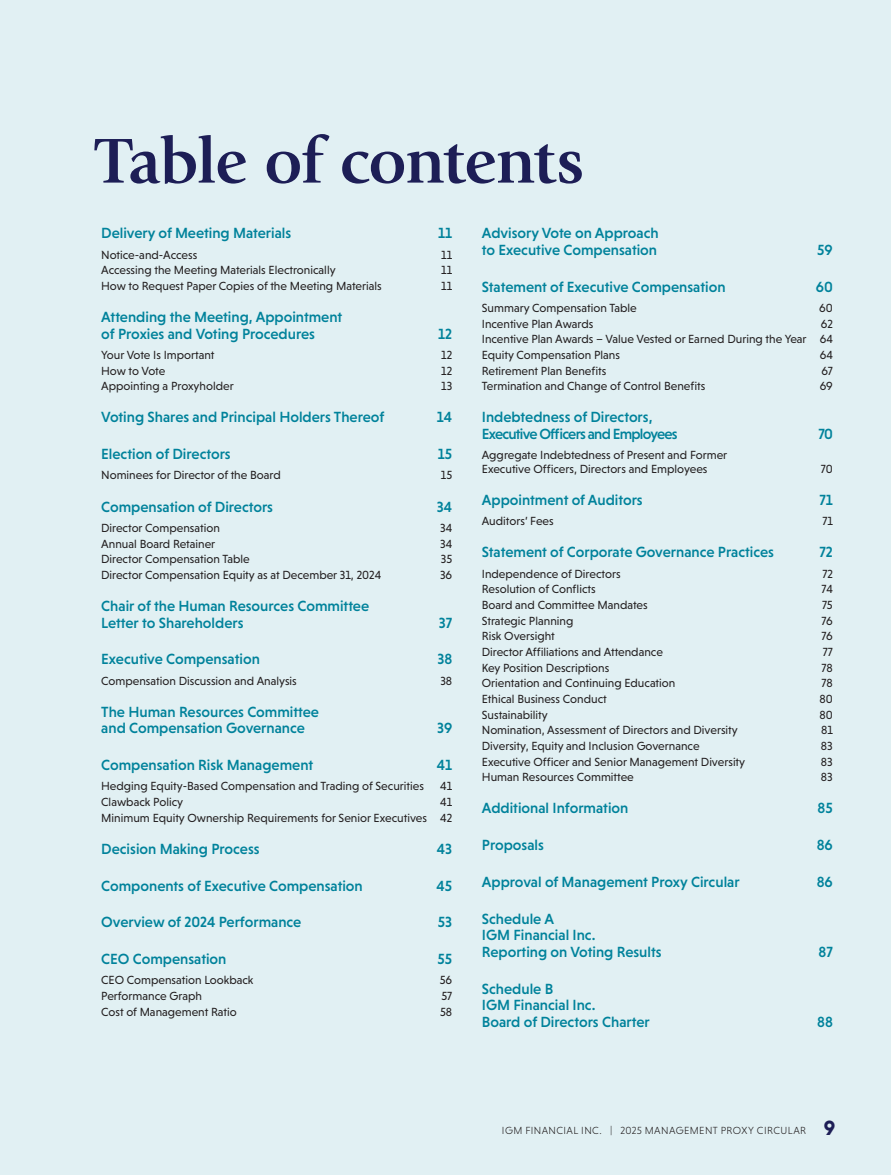
<style>
.page{position:relative;width:891px;height:1175px;background:#fff}
.page>*{position:absolute;margin:0;border:0;box-sizing:border-box;transform-origin:0 0}
.H1_-_Blue{font:700 66px "Giovanni Std";letter-spacing:-.03em;color:#1d1e56}
.TOC_title{font:500 15px/16.5px "Niveau Grotesk";color:#00829b}
.TOC_title-2{font:500 15px/16.5px "Niveau Grotesk";letter-spacing:-.05em;color:#00829b}
.t1{font:12px/13.5px "Niveau Grotesk";color:#231f20}
.t2{font:300 10.5px "Niveau Grotesk";letter-spacing:.035em;color:#231f20}
.s1{font-weight:700;font-size:21px;color:#1d1e56}
</style>
<div class="page">
<div style="left:0;top:0;width:891px;height:1174px;background:#e1f0f3"></div>
<p class="H1_-_Blue" style="left:95px;top:123px;width:490px">Table of contents</p>
<p class="TOC_title" style="left:101px;top:225px;width:192px">Delivery of Meeting Materials</p>
<p class="TOC_title" style="left:438px;top:225px;width:16px">11</p>
<p class="t1" style="left:101px;top:248px;width:98px">Notice-and-Access</p>
<p class="t1" style="left:441px;top:248px;width:12px">11</p>
<p class="t1" style="left:101px;top:263px;width:236px">Accessing the Meeting Materials Electronically</p>
<p class="t1" style="left:441px;top:263px;width:12px">11</p>
<p class="t1" style="left:101px;top:279px;width:282px">How to Request Paper Copies of the Meeting Materials</p>
<p class="t1" style="left:441px;top:279px;width:12px">11</p>
<p class="TOC_title" style="left:101px;top:309px;width:243px">Attending the Meeting, Appointment of Proxies and Voting Procedures</p>
<p class="TOC_title" style="left:438px;top:325px;width:15px">12</p>
<p class="t1" style="left:101px;top:348px;width:115px">Your Vote Is Important</p>
<p class="t1" style="left:441px;top:348px;width:13px">12</p>
<p class="t1" style="left:101px;top:364px;width:65px">How to Vote</p>
<p class="t1" style="left:441px;top:364px;width:13px">12</p>
<p class="t1" style="left:101px;top:379px;width:134px">Appointing a Proxyholder</p>
<p class="t1" style="left:441px;top:379px;width:13px">13</p>
<p class="TOC_title" style="left:101px;top:409px;width:285px">Voting Shares and Principal Holders Thereof</p>
<p class="TOC_title" style="left:437px;top:409px;width:17px">14</p>
<p class="TOC_title" style="left:101px;top:446px;width:131px">Election of Directors</p>
<p class="TOC_title" style="left:438px;top:446px;width:16px">15</p>
<p class="t1" style="left:101px;top:468px;width:181px">Nominees for Director of the Board</p>
<p class="t1" style="left:441px;top:468px;width:13px">15</p>
<p class="TOC_title" style="left:101px;top:498px;width:173px">Compensation of Directors</p>
<p class="TOC_title" style="left:437px;top:498px;width:17px">34</p>
<p class="t1" style="left:101px;top:521px;width:120px">Director Compensation</p>
<p class="t1" style="left:440px;top:521px;width:14px">34</p>
<p class="t1" style="left:101px;top:536px;width:116px">Annual Board Retainer</p>
<p class="t1" style="left:440px;top:536px;width:14px">34</p>
<p class="t1" style="left:101px;top:552px;width:150px">Director Compensation Table</p>
<p class="t1" style="left:441px;top:552px;width:13px">35</p>
<p class="t1" style="left:101px;top:568px;width:282px">Director Compensation Equity as at December 31, 2024</p>
<p class="t1" style="left:440px;top:568px;width:14px">36</p>
<p class="TOC_title" style="left:101px;top:597px;width:269px">Chair of the Human Resources Committee<br>Letter to Shareholders</p>
<p class="TOC_title" style="left:439px;top:614px;width:15px">37</p>
<p class="TOC_title" style="left:101px;top:651px;width:160px">Executive Compensation</p>
<p class="TOC_title" style="left:437px;top:651px;width:16px">38</p>
<p class="t1" style="left:101px;top:673px;width:197px">Compensation Discussion and Analysis</p>
<p class="t1" style="left:440px;top:673px;width:13px">38</p>
<p class="TOC_title" style="left:101px;top:703px;width:219px">The Human Resources Committee and Compensation Governance</p>
<p class="TOC_title" style="left:437px;top:720px;width:17px">39</p>
<p class="TOC_title" style="left:101px;top:756px;width:213px">Compensation Risk Management</p>
<p class="TOC_title" style="left:437px;top:756px;width:17px">41</p>
<p class="t1" style="left:101px;top:779px;width:324px">Hedging Equity-Based Compensation and Trading of Securities</p>
<p class="t1" style="left:440px;top:779px;width:14px">41</p>
<p class="t1" style="left:101px;top:795px;width:83px">Clawback Policy</p>
<p class="t1" style="left:440px;top:795px;width:14px">41</p>
<p class="t1" style="left:101px;top:810px;width:352px">Minimum Equity Ownership Requirements for Senior Executives 42</p>
<p class="TOC_title" style="left:101px;top:840px;width:160px">Decision Making Process</p>
<p class="TOC_title" style="left:437px;top:840px;width:17px">43</p>
<p class="TOC_title" style="left:101px;top:877px;width:263px">Components of Executive Compensation</p>
<p class="TOC_title" style="left:437px;top:877px;width:17px">45</p>
<p class="TOC_title" style="left:101px;top:913px;width:202px">Overview of 2024 Performance</p>
<p class="TOC_title" style="left:438px;top:913px;width:16px">53</p>
<p class="TOC_title" style="left:101px;top:950px;width:127px">CEO Compensation</p>
<p class="TOC_title" style="left:437px;top:950px;width:16px">55</p>
<p class="t1" style="left:101px;top:973px;width:154px">CEO Compensation Lookback</p>
<p class="t1" style="left:440px;top:973px;width:14px">56</p>
<p class="t1" style="left:101px;top:989px;width:102px">Performance Graph</p>
<p class="t1" style="left:441px;top:989px;width:12px">57</p>
<p class="t1" style="left:101px;top:1004px;width:137px">Cost of Management Ratio</p>
<p class="t1" style="left:440px;top:1004px;width:14px">58</p>
<p class="TOC_title" style="left:482px;top:225px;width:178px">Advisory Vote on Approach to Executive Compensation</p>
<p class="TOC_title" style="left:817px;top:241px;width:17px">59</p>
<p class="TOC_title" style="left:482px;top:278px;width:245px">Statement of Executive Compensation</p>
<p class="TOC_title" style="left:816px;top:278px;width:19px">60</p>
<p class="t1" style="left:482px;top:301px;width:156px">Summary Compensation Table</p>
<p class="t1" style="left:819px;top:301px;width:15px">60</p>
<p class="t1" style="left:482px;top:317px;width:113px">Incentive Plan Awards</p>
<p class="t1" style="left:821px;top:317px;width:14px">62</p>
<p class="t1" style="left:482px;top:332px;width:352px">Incentive Plan Awards – Value Vested or Earned During the Year 64</p>
<p class="t1" style="left:482px;top:348px;width:140px">Equity Compensation Plans</p>
<p class="t1" style="left:820px;top:348px;width:15px">64</p>
<p class="t1" style="left:482px;top:364px;width:126px">Retirement Plan Benefits</p>
<p class="t1" style="left:821px;top:364px;width:13px">67</p>
<p class="t1" style="left:482px;top:379px;width:225px">Termination and Change of Control Benefits</p>
<p class="t1" style="left:820px;top:379px;width:15px">69</p>
<p class="TOC_title-2" style="left:482px;top:409px;width:197px">Indebtedness of Directors,<br>Executive Officers and Employees</p>
<p class="TOC_title" style="left:818px;top:425px;width:16px">70</p>
<p class="t1" style="left:482px;top:448px;width:247px">Aggregate Indebtedness of Present and Former<br>Executive Officers, Directors and Employees</p>
<p class="t1" style="left:821px;top:462px;width:13px">70</p>
<p class="TOC_title" style="left:482px;top:491px;width:162px">Appointment of Auditors</p>
<p class="TOC_title" style="left:819px;top:491px;width:15px">71</p>
<p class="t1" style="left:482px;top:514px;width:73px">Auditors’ Fees</p>
<p class="t1" style="left:822px;top:514px;width:12px">71</p>
<p class="TOC_title" style="left:482px;top:544px;width:294px">Statement of Corporate Governance Practices</p>
<p class="TOC_title" style="left:820px;top:544px;width:15px">72</p>
<p class="t1" style="left:482px;top:566px;width:140px">Independence of Directors</p>
<p class="t1" style="left:822px;top:566px;width:12px">72</p>
<p class="t1" style="left:482px;top:582px;width:115px">Resolution of Conflicts</p>
<p class="t1" style="left:822px;top:582px;width:13px">74</p>
<p class="t1" style="left:482px;top:598px;width:167px">Board and Committee Mandates</p>
<p class="t1" style="left:822px;top:598px;width:12px">75</p>
<p class="t1" style="left:482px;top:613px;width:93px">Strategic Planning</p>
<p class="t1" style="left:822px;top:613px;width:13px">76</p>
<p class="t1" style="left:482px;top:629px;width:74px">Risk Oversight</p>
<p class="t1" style="left:822px;top:629px;width:13px">76</p>
<p class="t1" style="left:482px;top:645px;width:183px">Director Affiliations and Attendance</p>
<p class="t1" style="left:823px;top:645px;width:11px">77</p>
<p class="t1" style="left:482px;top:660px;width:129px">Key Position Descriptions</p>
<p class="t1" style="left:822px;top:660px;width:13px">78</p>
<p class="t1" style="left:482px;top:676px;width:195px">Orientation and Continuing Education</p>
<p class="t1" style="left:822px;top:676px;width:13px">78</p>
<p class="t1" style="left:482px;top:692px;width:127px">Ethical Business Conduct</p>
<p class="t1" style="left:820px;top:692px;width:15px">80</p>
<p class="t1" style="left:482px;top:707px;width:67px">Sustainability</p>
<p class="t1" style="left:820px;top:707px;width:15px">80</p>
<p class="t1" style="left:482px;top:723px;width:258px">Nomination, Assessment of Directors and Diversity</p>
<p class="t1" style="left:821px;top:723px;width:13px">81</p>
<p class="t1" style="left:482px;top:739px;width:219px">Diversity, Equity and Inclusion Governance</p>
<p class="t1" style="left:821px;top:739px;width:13px">83</p>
<p class="t1" style="left:482px;top:754px;width:265px">Executive Officer and Senior Management Diversity</p>
<p class="t1" style="left:821px;top:754px;width:13px">83</p>
<p class="t1" style="left:482px;top:770px;width:153px">Human Resources Committee</p>
<p class="t1" style="left:821px;top:770px;width:13px">83</p>
<p class="TOC_title" style="left:482px;top:800px;width:148px">Additional Information</p>
<p class="TOC_title" style="left:818px;top:800px;width:17px">85</p>
<p class="TOC_title" style="left:482px;top:836px;width:64px">Proposals</p>
<p class="TOC_title" style="left:817px;top:836px;width:18px">86</p>
<p class="TOC_title" style="left:482px;top:873px;width:259px">Approval of Management Proxy Circular</p>
<p class="TOC_title" style="left:817px;top:873px;width:18px">86</p>
<p class="TOC_title" style="left:482px;top:910px;width:181px">Schedule A<br>IGM Financial Inc.<br>Reporting on Voting Results</p>
<p class="TOC_title" style="left:819px;top:943px;width:16px">87</p>
<p class="TOC_title" style="left:482px;top:980px;width:169px">Schedule B<br>IGM Financial Inc.<br>Board of Directors Charter</p>
<p class="TOC_title" style="left:817px;top:1013px;width:17px">88</p>
<p class="t2" style="left:502px;top:1124px;width:335px">IGM FINANCIAL INC. | 2025 MANAGEMENT PROXY CIRCULAR <span class="s1">9</span></p>
</div>
